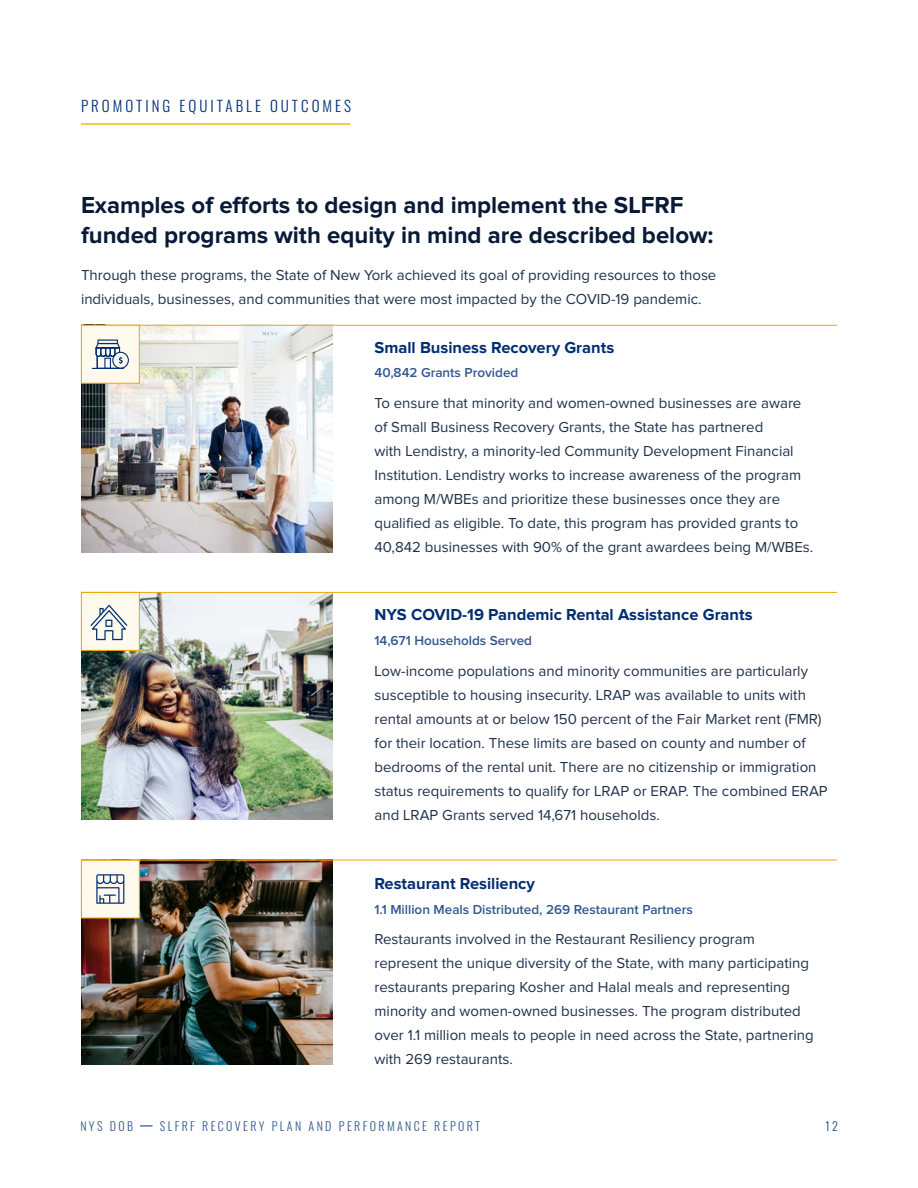
<style>
.page{position:relative;width:918px;height:1188px;background:#fff}
.page>*{position:absolute;margin:0;border:0;box-sizing:border-box;transform-origin:0 0}
.t1{font:700 24px/30px "Proxima Nova";color:#081a36}
.Body{font:700 16.5px "Proxima Nova";color:#002e73}
.t2{font:15px/24px "Proxima Nova";color:#20304a}
.Body-2{font:15px "Oswald";letter-spacing:.2em;color:#002e73}
.Body-3{font:600 13.5px "Proxima Nova";color:#33588f}
.t3{font:12px "Oswald";letter-spacing:.2em;color:#33588f}
.t4{font:12px "Oswald";color:#1a4381}
</style>
<div class="page">
<svg style="left:140px;top:1126px;width:12px;height:1px"></svg>
<img style="left:81px;top:861px;width:252px;height:203px">
<div style="left:81px;top:860px;width:59px;height:58px;background:#fef9ed;border:1px solid #f0a600"></div>
<svg style="left:96px;top:874px;width:28px;height:30px"></svg>
<hr style="left:81px;top:860px;width:756px;height:1px;background:#f0a600">
<img style="left:81px;top:593px;width:252px;height:227px">
<div style="left:81px;top:592px;width:59px;height:59px;background:#fef9ed;border:1px solid #f0a600"></div>
<svg style="left:90px;top:605px;width:37px;height:35px"></svg>
<hr style="left:81px;top:592px;width:756px;height:1px;background:#f0a600">
<img style="left:81px;top:326px;width:252px;height:226px">
<hr style="left:81px;top:325px;width:756px;height:1px;background:#f0a600">
<div style="left:81px;top:325px;width:59px;height:59px;background:#fef9ed;border:1px solid #f0a600"></div>
<svg style="left:92px;top:340px;width:37px;height:29px"></svg>
<hr style="left:81px;top:123px;width:269px;height:2px;background:#f5ba0f">
<p class="Body-2" style="left:81px;top:93px;width:272px">PROMOTING EQUITABLE OUTCOMES</p>
<p class="t1" style="left:81px;top:191px;width:634px">Examples of efforts to design and implement the SLFRF funded programs with equity in mind are described below:</p>
<p class="t2" style="left:81px;top:264px;width:637px">Through these programs, the State of New York achieved its goal of providing resources to those individuals, businesses, and communities that were most impacted by the COVID-19 pandemic.</p>
<p class="Body" style="left:375px;top:339px;width:241px">Small Business Recovery Grants</p>
<p class="Body-3" style="left:375px;top:367px;width:145px">40,842 Grants Provided</p>
<p class="t2" style="left:375px;top:392px;width:440px">To ensure that minority and women-owned businesses are aware of Small Business Recovery Grants, the State has partnered<br>with Lendistry, a minority-led Community Development Financial Institution. Lendistry works to increase awareness of the program among M/WBEs and prioritize these businesses once they are qualified as eligible. To date, this program has provided grants to 40,842 businesses with 90% of the grant awardees being M/WBEs.</p>
<p class="Body" style="left:375px;top:607px;width:380px">NYS COVID-19 Pandemic Rental Assistance Grants</p>
<p class="Body-3" style="left:375px;top:634px;width:159px">14,671 Households Served</p>
<p class="t2" style="left:375px;top:659px;width:455px">Low-income populations and minority communities are particularly susceptible to housing insecurity. LRAP was available to units with rental amounts at or below 150 percent of the Fair Market rent (FMR) for their location. These limits are based on county and number of bedrooms of the rental unit. There are no citizenship or immigration status requirements to qualify for LRAP or ERAP. The combined ERAP and LRAP Grants served 14,671 households.</p>
<p class="Body" style="left:375px;top:876px;width:162px">Restaurant Resiliency</p>
<p class="Body-3" style="left:375px;top:903px;width:320px">1.1 Million Meals Distributed, 269 Restaurant Partners</p>
<p class="t2" style="left:375px;top:928px;width:441px">Restaurants involved in the Restaurant Resiliency program represent the unique diversity of the State, with many participating restaurants preparing Kosher and Halal meals and representing minority and women-owned businesses. The program distributed over 1.1 million meals to people in need across the State, partnering with 269 restaurants.</p>
<p class="t3" style="left:80px;top:1116px;width:54px">NYS DOB</p>
<p class="t3" style="left:160px;top:1116px;width:322px">SLFRF RECOVERY PLAN AND PERFORMANCE REPORT</p>
<p class="t4" style="left:825px;top:1116px;width:14px">12</p>
</div>
